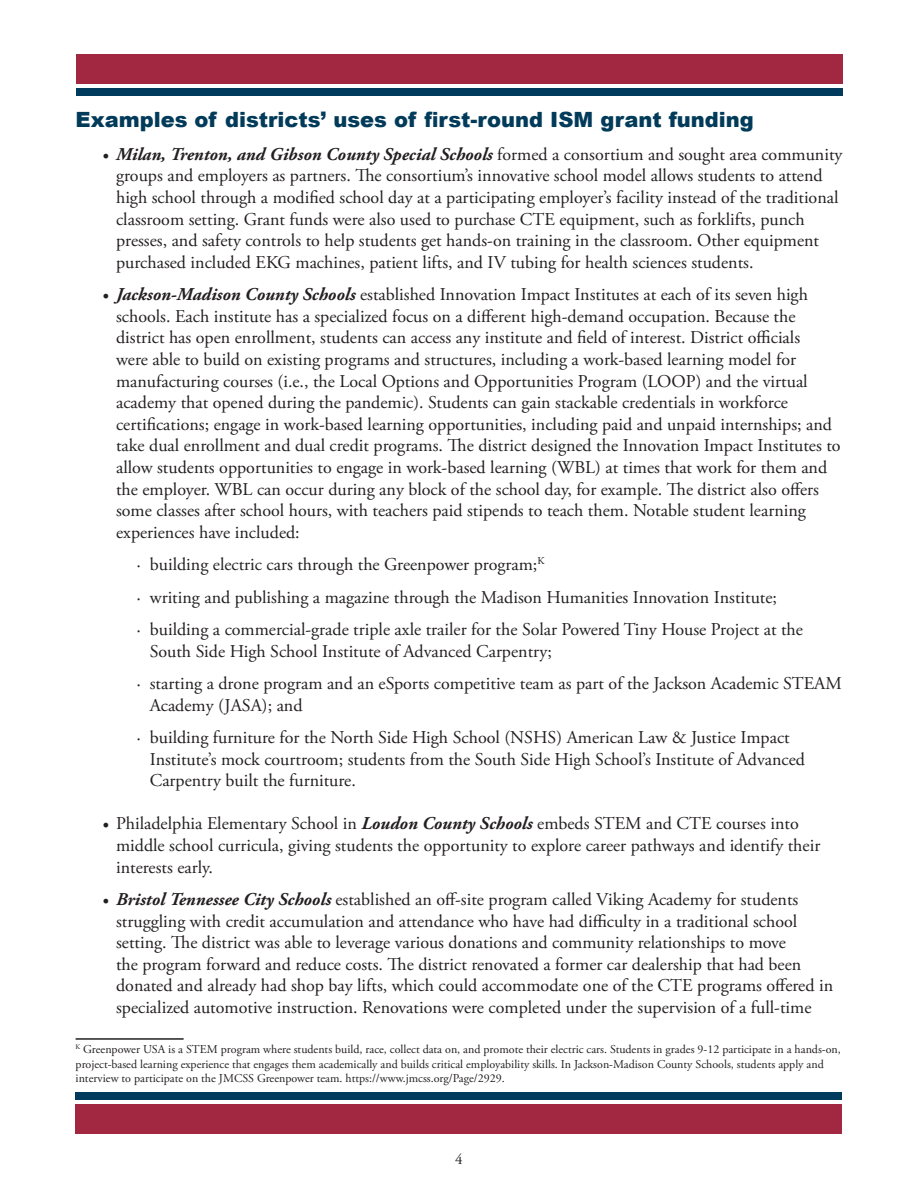
<style>
.page{position:relative;width:918px;height:1188px;background:#fff}
.page>*{position:absolute;margin:0;border:0;box-sizing:border-box;transform-origin:0 0}
.t1{font:900 21px "Arial";color:#023b5a}
.t2{font:18px/21.6px "Adobe Garamond Pro";color:#231f20}
.t3{font:15px "Adobe Garamond Pro";color:#231f20}
.t4{font:12px/14.4px "Adobe Garamond Pro";color:#231f20}
.s1{font-family:"Minion Pro"}
.s2{font-weight:700;font-style:italic}
</style>
<div class="page">
<div style="left:76px;top:1105px;width:766px;height:29px;background:#a22842"></div>
<div style="left:76px;top:1092px;width:766px;height:8px;background:#003a5d"></div>
<div style="left:76px;top:54px;width:766px;height:29px;background:#a22842"></div>
<div style="left:76px;top:88px;width:766px;height:8px;background:#003a5d"></div>
<hr style="left:76px;top:1038px;width:108px;height:2px;background:#231f20">
<p class="t1" style="left:76px;top:105px;width:680px">Examples of districts’ uses of first-round ISM grant funding</p>
<p class="t2" style="left:116px;top:144px;width:728px;text-indent:-14px"><span class="s1">•</span> <span class="s2">Milan, Trenton, and Gibson County Special Schools</span> formed a consortium and sought area community groups and employers as partners. The consortium’s innovative school model allows students to attend high school through a modified school day at a participating employer’s facility instead of the traditional classroom setting. Grant funds were also used to purchase CTE equipment, such as forklifts, punch presses, and safety controls to help students get hands-on training in the classroom. Other equipment purchased included EKG machines, patient lifts, and IV tubing for health sciences students.</p>
<p class="t2" style="left:116px;top:284px;width:726px;text-indent:-14px"><span class="s1">•</span> <span class="s2">Jackson-Madison County Schools</span> established Innovation Impact Institutes at each of its seven high schools. Each institute has a specialized focus on a different high-demand occupation. Because the district has open enrollment, students can access any institute and field of interest. District officials<br>were able to build on existing programs and structures, including a work-based learning model for manufacturing courses (i.e., the Local Options and Opportunities Program (LOOP) and the virtual academy that opened during the pandemic). Students can gain stackable credentials in workforce certifications; engage in work-based learning opportunities, including paid and unpaid internships; and take dual enrollment and dual credit programs. The district designed the Innovation Impact Institutes to allow students opportunities to engage in work-based learning (WBL) at times that work for them and the employer. WBL can occur during any block of the school day, for example. The district also offers some classes after school hours, with teachers paid stipends to teach them. Notable student learning experiences have included:</p>
<p class="t2" style="left:136px;top:554px;width:410px">∙ building electric cars through the Greenpower program;<sup>K</sup></p>
<p class="t2" style="left:136px;top:587px;width:642px">∙ writing and publishing a magazine through the Madison Humanities Innovation Institute;</p>
<p class="t2" style="left:150px;top:619px;width:655px;text-indent:-14px">∙ building a commercial-grade triple axle trailer for the Solar Powered Tiny House Project at the<br>South Side High School Institute of Advanced Carpentry;</p>
<p class="t2" style="left:150px;top:673px;width:694px;text-indent:-14px">∙ starting a drone program and an eSports competitive team as part of the Jackson Academic STEAM<br>Academy (JASA); and</p>
<p class="t2" style="left:150px;top:727px;width:657px;text-indent:-14px">∙ building furniture for the North Side High School (NSHS) American Law &amp; Justice Impact<br>Institute’s mock courtroom; students from the South Side High School’s Institute of Advanced<br>Carpentry built the furniture.</p>
<p class="t2" style="left:116px;top:813px;width:706px;text-indent:-14px"><span class="s1">•</span> Philadelphia Elementary School in <span class="s2">Loudon County Schools</span> embeds STEM and CTE courses into middle school curricula, giving students the opportunity to explore career pathways and identify their interests early.</p>
<p class="t2" style="left:116px;top:889px;width:719px;text-indent:-14px"><span class="s1">•</span> <span class="s2">Bristol Tennessee City Schools</span> established an off-site program called Viking Academy for students struggling with credit accumulation and attendance who have had difficulty in a traditional school setting. The district was able to leverage various donations and community relationships to move<br>the program forward and reduce costs. The district renovated a former car dealership that had been donated and already had shop bay lifts, which could accommodate one of the CTE programs offered in specialized automotive instruction. Renovations were completed under the supervision of a full-time</p>
<p class="t4" style="left:76px;top:1043px;width:767px"><sup>K</sup> Greenpower USA is a STEM program where students build, race, collect data on, and promote their electric cars. Students in grades 9-12 participate in a hands-on, project-based learning experience that engages them academically and builds critical employability skills. In Jackson-Madison County Schools, students apply and interview to participate on the JMCSS Greenpower team. https://www.jmcss.org/Page/2929.</p>
<p class="t3" style="left:455px;top:1151px;width:9px">4</p>
</div>
